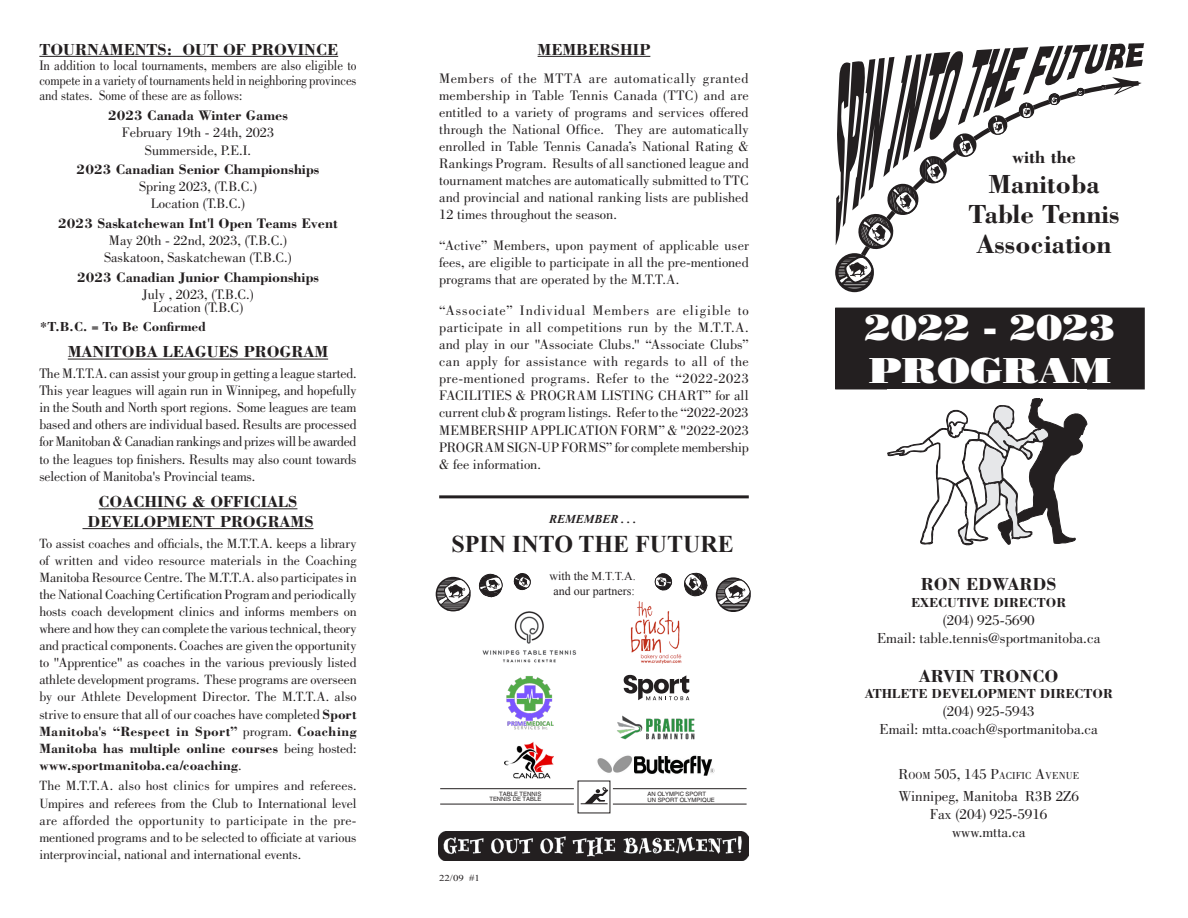
<style>
.page{position:relative;width:1188px;height:918px;background:#fff}
.page>*{position:absolute;margin:0;border:0;box-sizing:border-box;transform-origin:0 0}
.t1{font:36px "Bodoni Std Poster";color:#fff;scale:1.1 1}
.t2{font:700 27px "Bodoni Std";color:#231f20}
.t3{font:700 24px "Times New Roman";color:#231f20}
.t4{font:700 18px "Bodoni Std";color:#231f20}
.t5{font:700 16.5px "Bodoni Std";color:#231f20}
.t6{font:15px "Bodoni Std";color:#231f20}
.t7{font:14.25px/17.1px "Bodoni Std";color:#231f20;text-align:justify}
.t8{font:14.25px/15px "Bodoni Std";color:#231f20;text-align:justify;scale:.9 1}
.t9{font:700 14.25px/17.1px "Bodoni Std";color:#231f20;text-align:center}
.t10{font:13.8px/17.1px "Bodoni Std";letter-spacing:-.01em;color:#231f20;text-align:justify}
.t11{font:700 13.5px "Bodoni Std";color:#231f20}
.t12{font:12px "Times New Roman";color:#231f20}
.t13{font:italic 700 12px "Times New Roman";color:#231f20}
.t14{font:10.5px "Bodoni Std";color:#231f20}
.t15{font:9px "Times New Roman";color:#231f20;scale:1.2 1}
.t16{font:5.85px/5.8px "Helvetica";color:#231f20;text-align:right}
.s1{font-weight:700}
.s2{font-weight:400}
.s3{font-size:15px}
</style>
<div class="page">
<div style="left:835px;top:253px;width:39px;height:39px;border:3px solid #231f20;border-radius:50%"></div>
<svg style="left:836px;top:43px;width:309px;height:247px"></svg>
<div style="left:836px;top:308px;width:308px;height:81px;background:#231f20"></div>
<svg style="left:887px;top:398px;width:200px;height:148px"></svg>
<svg style="left:440px;top:780px;width:307px;height:34px"></svg>
<hr style="left:439px;top:495px;width:310px;height:3px;background:#231f20">
<hr style="left:39px;top:56px;width:299px;height:1px;background:#231f20">
<hr style="left:68px;top:359px;width:260px;height:1px;background:#231f20">
<hr style="left:99px;top:508px;width:198px;height:1px;background:#231f20">
<hr style="left:82px;top:528px;width:232px;height:1px;background:#231f20">
<hr style="left:538px;top:56px;width:112px;height:1px;background:#231f20">
<div style="left:436px;top:577px;width:35px;height:34px;border:2px solid #231f20;border-radius:50%"></div>
<hr style="left:436px;top:593px;width:34px;height:1px;background:#231f20">
<hr style="left:436px;top:594px;width:34px;height:1px;background:#231f20">
<svg style="left:437px;top:573px;width:94px;height:38px"></svg>
<svg style="left:654px;top:573px;width:19px;height:18px"></svg>
<div style="left:716px;top:577px;width:35px;height:35px;border:2px solid #231f20;border-radius:50%"></div>
<hr style="left:717px;top:591px;width:32px;height:1px;background:#231f20">
<hr style="left:717px;top:592px;width:33px;height:1px;background:#231f20">
<hr style="left:717px;top:593px;width:33px;height:1px;background:#231f20">
<hr style="left:717px;top:595px;width:33px;height:1px;background:#231f20">
<hr style="left:717px;top:596px;width:33px;height:1px;background:#231f20">
<hr style="left:717px;top:598px;width:33px;height:1px;background:#231f20">
<hr style="left:717px;top:599px;width:32px;height:1px;background:#231f20">
<svg style="left:718px;top:579px;width:33px;height:32px"></svg>
<svg style="left:684px;top:572px;width:24px;height:25px"></svg>
<img style="left:438px;top:831px;width:311px;height:30px">
<img style="left:597px;top:755px;width:118px;height:20px">
<img style="left:505px;top:742px;width:49px;height:37px">
<img style="left:630px;top:596px;width:58px;height:68px">
<img style="left:482px;top:611px;width:95px;height:52px">
<svg style="left:624px;top:675px;width:65px;height:25px"></svg>
<img style="left:506px;top:676px;width:48px;height:54px">
<img style="left:617px;top:715px;width:78px;height:25px">
<p class="t5" style="left:39px;top:39px;width:300px">TOURNAMENTS: OUT OF PROVINCE</p>
<p class="t8" style="left:39px;top:58px;width:354px">In addition to local tournaments, members are also eligible to compete in a variety of tournaments held in neighboring provinces and states. Some of these are as follows:</p>
<p class="t7" style="left:108px;top:107px;width:181px;text-align:center"><span class="s1">2023 Canada Winter Games<br></span>February 19th - 24th, 2023<br>Summerside, P.E.I.</p>
<p class="t7" style="left:77px;top:161px;width:244px;text-align:center"><span class="s1">2023 Canadian Senior Championships<br></span>Spring 2023, (T.B.C.)<br>Location (T.B.C.)</p>
<p class="t7" style="left:58px;top:215px;width:281px;text-align:center"><span class="s1">2023 Saskatchewan Int'l Open Teams Event<br></span>May 20th - 22nd, 2023, (T.B.C.)<br>Saskatoon, Saskatchewan (T.B.C.)</p>
<p class="t9" style="left:77px;top:268px;width:243px">2023 Canadian Junior Championships<br><span class="s2">July , 2023, (T.B.C.)</span></p>
<p class="t7" style="left:153px;top:299px;width:92px">Location (T.B.C)</p>
<p class="t11" style="left:39px;top:318px;width:168px">*T.B.C. = To Be Confirmed</p>
<p class="t5" style="left:68px;top:342px;width:262px">MANITOBA LEAGUES PROGRAM</p>
<p class="t7" style="left:39px;top:365px;width:319px">The M.T.T.A. can assist your group in getting a league started.<br>This year leagues will again run in Winnipeg, and hopefully in the South and North sport regions. Some leagues are team based and others are individual based. Results are processed for Manitoban &amp; Canadian rankings and prizes will be awarded to the leagues top finishers. Results may also count towards selection of Manitoba's Provincial teams.</p>
<p class="t5" style="left:99px;top:491px;width:200px">COACHING &amp; OFFICIALS</p>
<p class="t5" style="left:88px;top:511px;width:227px">DEVELOPMENT PROGRAMS</p>
<p class="t10" style="left:39px;top:535px;width:319px">To assist coaches and officials, the M.T.T.A. keeps a library of written and video resource materials in the Coaching Manitoba Resource Centre. The M.T.T.A. also participates in the National Coaching Certification Program and periodically hosts coach development clinics and informs members on where and how they can complete the various technical, theory and practical components. Coaches are given the opportunity to "Apprentice" as coaches in the various previously listed athlete development programs. These programs are overseen by our Athlete Development Director. The M.T.T.A. also strive to ensure that all of our coaches have completed <span class="s1">Sport Manitoba's “Respect in Sport”</span> program. <span class="s1">Coaching Manitoba has multiple online courses</span> being hosted: <span class="s1">www.sportmanitoba.ca/coaching</span>.</p>
<p class="t10" style="left:39px;top:778px;width:319px">The M.T.T.A. also host clinics for umpires and referees.<br>Umpires and referees from the Club to International level are afforded the opportunity to participate in the pre&shy;mentioned programs and to be selected to officiate at various interprovincial, national and international events.</p>
<p class="t5" style="left:538px;top:39px;width:114px">MEMBERSHIP</p>
<p class="t7" style="left:439px;top:70px;width:311px">Members of the MTTA are automatically granted membership in Table Tennis Canada (TTC) and are entitled to a variety of programs and services offered through the National Office. They are automatically enrolled in Table Tennis Canada’s National Rating &amp; Rankings Program. Results of all sanctioned league and tournament matches are automatically submitted to TTC and provincial and national ranking lists are published 12 times throughout the season.</p>
<p class="t7" style="left:439px;top:237px;width:311px">“Active” Members, upon payment of applicable user fees, are eligible to participate in all the pre-mentioned programs that are operated by the M.T.T.A.</p>
<p class="t7" style="left:439px;top:302px;width:311px">“Associate” Individual Members are eligible to participate in all competitions run by the M.T.T.A. and play in our "Associate Clubs." “Associate Clubs” can apply for assistance with regards to all of the pre-mentioned programs. Refer to the “2022-2023<br>FACILITIES &amp; PROGRAM LISTING CHART” for all current club &amp; program listings. Refer to the “2022-2023<br>MEMBERSHIP APPLICATION FORM” &amp; "2022-2023<br>PROGRAM SIGN-UP FORMS” for complete membership &amp; fee information.</p>
<p class="t13" style="left:549px;top:510px;width:89px">REMEMBER . . .</p>
<p class="t3" style="left:451px;top:527px;width:284px">SPIN INTO THE FUTURE</p>
<p class="t12" style="left:550px;top:568px;width:88px">with the M.T.T.A.</p>
<p class="t12" style="left:554px;top:583px;width:83px">and our partners:</p>
<p class="t16" style="left:489px;top:791px;width:53px">TABLE TENNIS<br>TENNIS DE TABLE</p>
<p class="t16" style="left:648px;top:791px;width:69px;text-align:left">AN OLYMPIC SPORT<br>UN SPORT OLYMPIQUE</p>
<p class="t15" style="left:439px;top:872px;width:36px">22/09 #1</p>
<p class="t4" style="left:1012px;top:146px;width:65px">with the</p>
<p class="t2" style="left:988px;top:168px;width:113px">Manitoba</p>
<p class="t2" style="left:968px;top:198px;width:153px">Table Tennis</p>
<p class="t2" style="left:976px;top:228px;width:137px">Association</p>
<p class="t1" style="left:865px;top:305px;width:230px">2022 - 2023</p>
<p class="t1" style="left:869px;top:348px;width:221px">PROGRAM</p>
<p class="t4" style="left:921px;top:573px;width:137px">RON EDWARDS</p>
<p class="t11" style="left:911px;top:594px;width:156px">EXECUTIVE DIRECTOR</p>
<p class="t6" style="left:943px;top:611px;width:94px">(204) 925-5690</p>
<p class="t6" style="left:877px;top:629px;width:225px">Email: table.tennis@sportmanitoba.ca</p>
<p class="t4" style="left:919px;top:665px;width:141px">ARVIN TRONCO</p>
<p class="t11" style="left:865px;top:685px;width:250px">ATHLETE DEVELOPMENT DIRECTOR</p>
<p class="t6" style="left:943px;top:703px;width:94px">(204) 925-5943</p>
<p class="t6" style="left:880px;top:721px;width:220px">Email: mtta.coach@sportmanitoba.ca</p>
<p class="t14" style="left:898px;top:770px;width:182px"><span class="s3">R</span>OOM <span class="s3">505, 145 P</span>ACIFIC <span class="s3">A</span>VENUE</p>
<p class="t6" style="left:898px;top:788px;width:182px">Winnipeg, Manitoba R3B 2Z6</p>
<p class="t6" style="left:930px;top:806px;width:119px">Fax (204) 925-5916</p>
<p class="t6" style="left:952px;top:824px;width:75px">www.mtta.ca</p>
</div>
